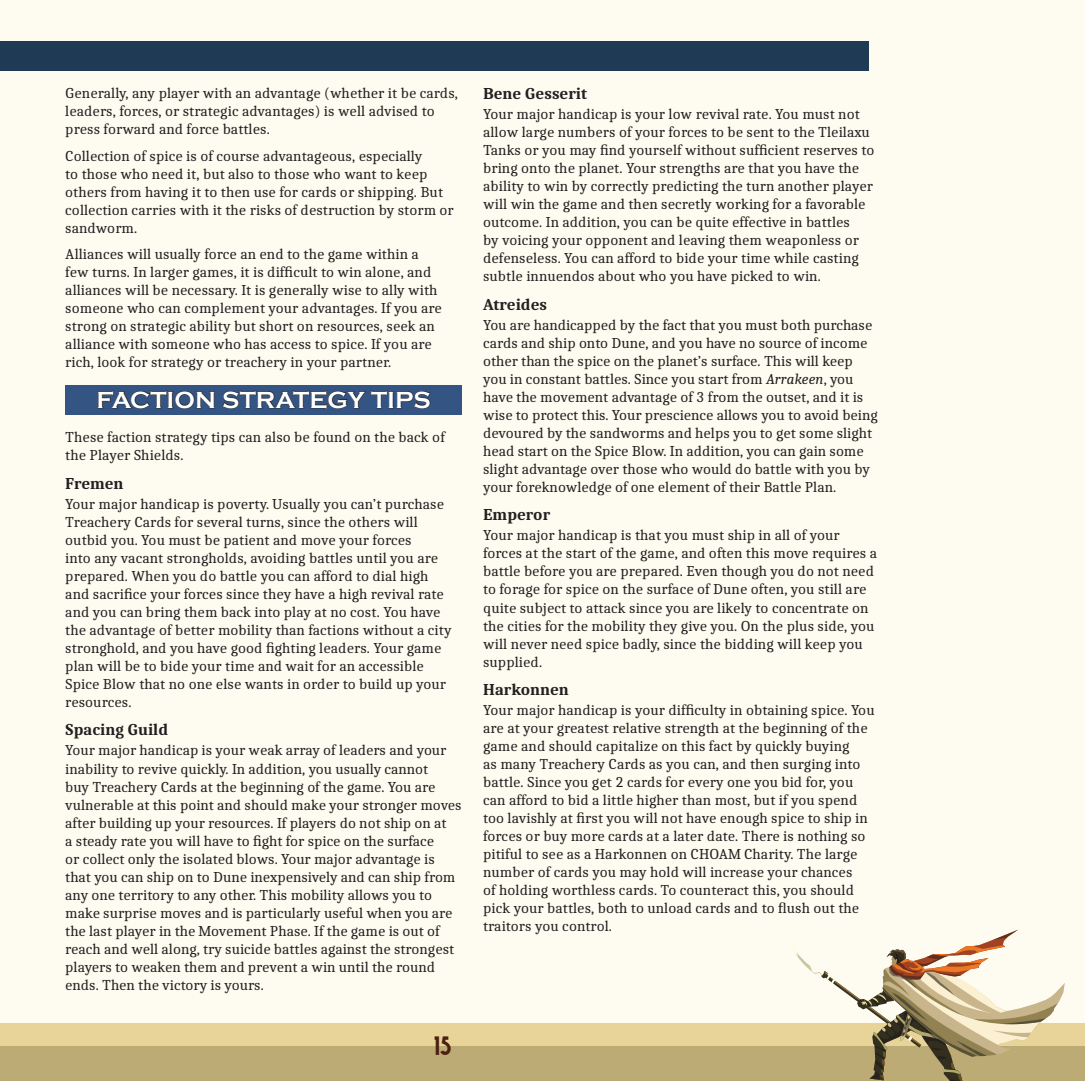
<style>
.page{position:relative;width:1085px;height:1081px;background:#fff}
.page>*{position:absolute;margin:0;border:0;box-sizing:border-box;transform-origin:0 0}
.t1{font:27px "Advokat Modern";color:#4b2112}
.t2{font:700 24px "Copperplate Gothic";color:#fff}
.t3{font:700 16.5px "Caladea";color:#231f20}
.t4{font:15px/18px "Caladea";letter-spacing:.005em;color:#231f20}
.s1{font-style:italic}
</style>
<div class="page">
<div style="left:0;top:0;width:1084px;height:1080px;background:#fefbf1"></div>
<div style="left:0;top:1022px;width:1084px;height:58px;background:#e8d498"></div>
<div style="left:0;top:1045px;width:1084px;height:35px;background:#bdab75"></div>
<div style="left:66px;top:385px;width:395px;height:30px;background:#345483"></div>
<div style="left:0;top:41px;width:868px;height:30px;background:#1f3a55"></div>
<svg style="left:789px;top:929px;width:275px;height:151px"></svg>
<svg style="left:98px;top:390px;width:117px;height:18px"></svg>
<svg style="left:222px;top:390px;width:143px;height:19px"></svg>
<svg style="left:371px;top:390px;width:59px;height:18px"></svg>
<p class="t4" style="left:65px;top:84px;width:394px">Generally, any player with an advantage (whether it be cards, leaders, forces, or strategic advantages) is well advised to press forward and force battles.</p>
<p class="t4" style="left:65px;top:146px;width:390px">Collection of spice is of course advantageous, especially<br>to those who need it, but also to those who want to keep others from having it to then use for cards or shipping. But collection carries with it the risks of destruction by storm or sandworm.</p>
<p class="t4" style="left:65px;top:245px;width:378px">Alliances will usually force an end to the game within a few turns. In larger games, it is difficult to win alone, and alliances will be necessary. It is generally wise to ally with someone who can complement your advantages. If you are strong on strategic ability but short on resources, seek an alliance with someone who has access to spice. If you are rich, look for strategy or treachery in your partner.</p>
<h2 class="t2" style="left:97px;top:386px;width:336px">FACTION STRATEGY TIPS</h2>
<p class="t4" style="left:65px;top:428px;width:381px">These faction strategy tips can also be found on the back of the Player Shields.</p>
<p class="t3" style="left:65px;top:473px;width:60px">Fremen</p>
<p class="t4" style="left:65px;top:494px;width:388px">Your major handicap is poverty. Usually you can’t purchase Treachery Cards for several turns, since the others will outbid you. You must be patient and move your forces<br>into any vacant strongholds, avoiding battles until you are prepared. When you do battle you can afford to dial high and sacrifice your forces since they have a high revival rate and you can bring them back into play at no cost. You have the advantage of better mobility than factions without a city stronghold, and you have good fighting leaders. Your game plan will be to bide your time and wait for an accessible Spice Blow that no one else wants in order to build up your resources.</p>
<p class="t3" style="left:65px;top:719px;width:104px">Spacing Guild</p>
<p class="t4" style="left:65px;top:741px;width:398px">Your major handicap is your weak array of leaders and your inability to revive quickly. In addition, you usually cannot<br>buy Treachery Cards at the beginning of the game. You are vulnerable at this point and should make your stronger moves after building up your resources. If players do not ship on at<br>a steady rate you will have to fight for spice on the surface<br>or collect only the isolated blows. Your major advantage is that you can ship on to Dune inexpensively and can ship from any one territory to any other. This mobility allows you to make surprise moves and is particularly useful when you are the last player in the Movement Phase. If the game is out of reach and well along, try suicide battles against the strongest players to weaken them and prevent a win until the round ends. Then the victory is yours.</p>
<h1 class="t1" style="left:434px;top:1031px;width:19px">15</h1>
<p class="t3" style="left:483px;top:83px;width:105px">Bene Gesserit</p>
<p class="t4" style="left:483px;top:105px;width:393px">Your major handicap is your low revival rate. You must not allow large numbers of your forces to be sent to the Tleilaxu Tanks or you may find yourself without sufficient reserves to bring onto the planet. Your strengths are that you have the ability to win by correctly predicting the turn another player will win the game and then secretly working for a favorable outcome. In addition, you can be quite effective in battles<br>by voicing your opponent and leaving them weaponless or defenseless. You can afford to bide your time while casting subtle innuendos about who you have picked to win.</p>
<p class="t3" style="left:483px;top:294px;width:65px">Atreides</p>
<p class="t4" style="left:483px;top:315px;width:396px">You are handicapped by the fact that you must both purchase cards and ship onto Dune, and you have no source of income other than the spice on the planet’s surface. This will keep you in constant battles. Since you start from <span class="s1">Arrakeen</span>, you have the movement advantage of 3 from the outset, and it is wise to protect this. Your prescience allows you to avoid being devoured by the sandworms and helps you to get some slight head start on the Spice Blow. In addition, you can gain some slight advantage over those who would do battle with you by your foreknowledge of one element of their Battle Plan.</p>
<p class="t3" style="left:483px;top:504px;width:69px">Emperor</p>
<p class="t4" style="left:483px;top:526px;width:395px">Your major handicap is that you must ship in all of your forces at the start of the game, and often this move requires a battle before you are prepared. Even though you do not need to forage for spice on the surface of Dune often, you still are quite subject to attack since you are likely to concentrate on the cities for the mobility they give you. On the plus side, you will never need spice badly, since the bidding will keep you supplied.</p>
<p class="t3" style="left:483px;top:679px;width:87px">Harkonnen</p>
<p class="t4" style="left:483px;top:700px;width:393px">Your major handicap is your difficulty in obtaining spice. You are at your greatest relative strength at the beginning of the game and should capitalize on this fact by quickly buying<br>as many Treachery Cards as you can, and then surging into battle. Since you get 2 cards for every one you bid for, you can afford to bid a little higher than most, but if you spend too lavishly at first you will not have enough spice to ship in forces or buy more cards at a later date. There is nothing so pitiful to see as a Harkonnen on CHOAM Charity. The large number of cards you may hold will increase your chances<br>of holding worthless cards. To counteract this, you should pick your battles, both to unload cards and to flush out the traitors you control.</p>
</div>
